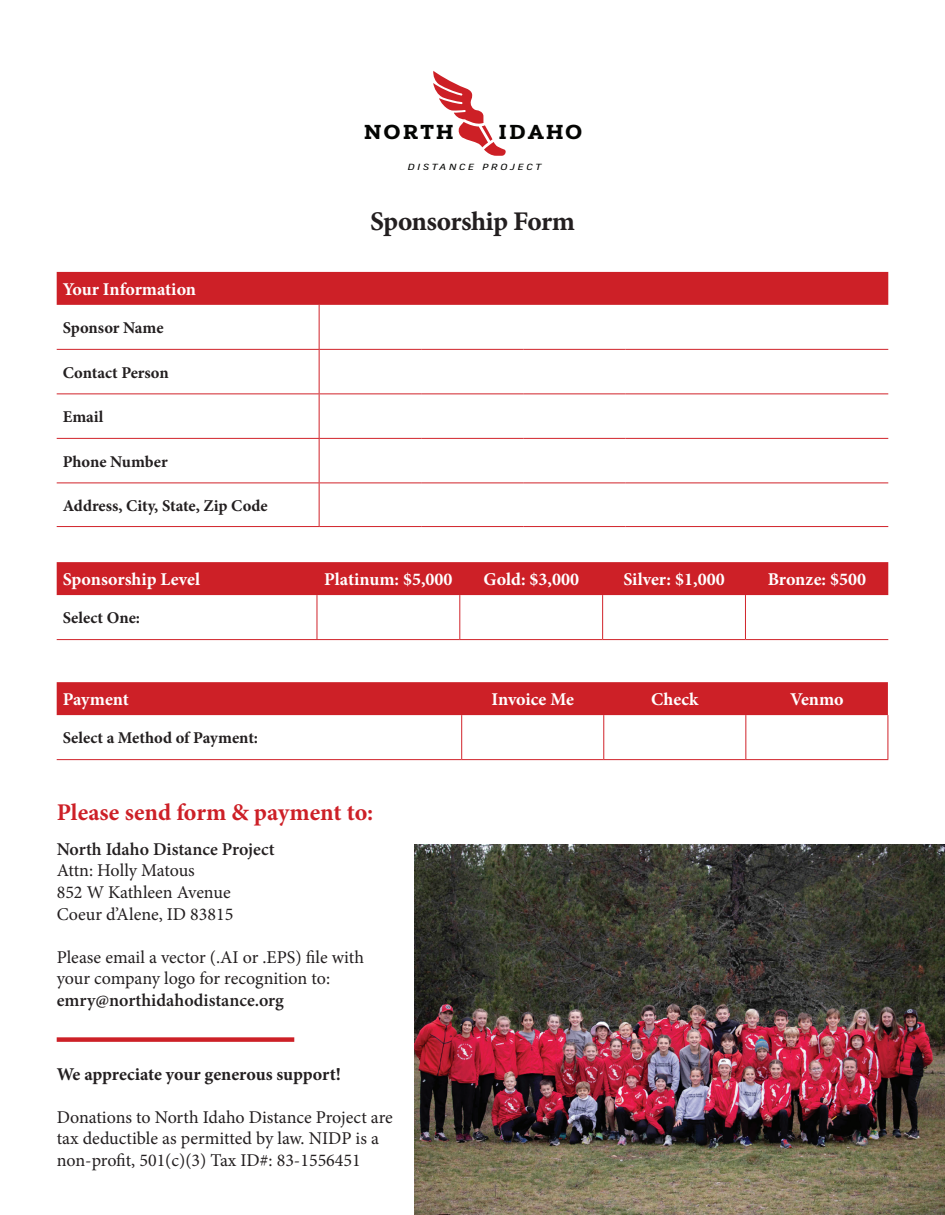
<style>
.page{position:relative;width:945px;height:1215px;background:#fff}
.page>*{position:absolute;margin:0;border:0;box-sizing:border-box;transform-origin:0 0}
.t1{font:27px "Minion Pro Bold Capt";letter-spacing:-.025em;color:#231f20}
.t2{font:700 24px "Minion Pro";color:#cd2027}
.t3{font:900 expanded 20.1px "Yorkten Slab";letter-spacing:.095em;color:#040503}
.t4{font:18px/21.6px "Minion Pro";color:#231f20}
.t5{font:700 18px "Minion Pro";color:#fff}
.t6{font:600 18px "Minion Pro";color:#231f20}
.t7{font:700 18px "Minion Pro";letter-spacing:-.005em;color:#231f20}
.t8{font:700 16.5px "Minion Pro";color:#231f20}
.t9{font:italic 8.55px "New Frank";letter-spacing:.2em;color:#040503;scale:1.35 1}
</style>
<div class="page">
<svg style="left:433px;top:71px;width:73px;height:85px"></svg>
<div style="left:57px;top:272px;width:831px;height:33px;background:#cd2027"></div>
<hr style="left:319px;top:305px;width:1px;height:44px;background:#d1232a">
<hr style="left:57px;top:349px;width:262px;height:1px;background:#d1232a">
<hr style="left:319px;top:349px;width:102px;height:1px;background:#d1232a">
<hr style="left:319px;top:350px;width:1px;height:44px;background:#d1232a">
<hr style="left:421px;top:349px;width:102px;height:1px;background:#d1232a">
<hr style="left:523px;top:349px;width:102px;height:1px;background:#d1232a">
<hr style="left:625px;top:349px;width:263px;height:1px;background:#d1232a">
<hr style="left:57px;top:394px;width:262px;height:1px;background:#d1232a">
<hr style="left:319px;top:394px;width:102px;height:1px;background:#d1232a">
<hr style="left:319px;top:394px;width:1px;height:44px;background:#d1232a">
<hr style="left:421px;top:394px;width:102px;height:1px;background:#d1232a">
<hr style="left:523px;top:394px;width:102px;height:1px;background:#d1232a">
<hr style="left:625px;top:394px;width:263px;height:1px;background:#d1232a">
<hr style="left:57px;top:438px;width:262px;height:1px;background:#d1232a">
<hr style="left:319px;top:438px;width:102px;height:1px;background:#d1232a">
<hr style="left:319px;top:439px;width:1px;height:44px;background:#d1232a">
<hr style="left:421px;top:438px;width:102px;height:1px;background:#d1232a">
<hr style="left:523px;top:438px;width:102px;height:1px;background:#d1232a">
<hr style="left:625px;top:438px;width:263px;height:1px;background:#d1232a">
<hr style="left:57px;top:483px;width:262px;height:1px;background:#d1232a">
<hr style="left:319px;top:483px;width:102px;height:1px;background:#d1232a">
<hr style="left:319px;top:483px;width:1px;height:43px;background:#d1232a">
<hr style="left:421px;top:483px;width:102px;height:1px;background:#d1232a">
<hr style="left:523px;top:483px;width:102px;height:1px;background:#d1232a">
<hr style="left:625px;top:483px;width:263px;height:1px;background:#d1232a">
<hr style="left:57px;top:526px;width:262px;height:1px;background:#d1232a">
<hr style="left:319px;top:526px;width:102px;height:1px;background:#d1232a">
<hr style="left:421px;top:526px;width:102px;height:1px;background:#d1232a">
<hr style="left:523px;top:526px;width:102px;height:1px;background:#d1232a">
<hr style="left:625px;top:526px;width:263px;height:1px;background:#d1232a">
<img style="left:414px;top:844px;width:531px;height:371px">
<div style="left:57px;top:1037px;width:237px;height:5px;background:#cd2027"></div>
<div style="left:57px;top:562px;width:831px;height:33px;background:#cd2027"></div>
<hr style="left:317px;top:595px;width:1px;height:44px;background:#d1232a">
<hr style="left:459px;top:595px;width:1px;height:44px;background:#d1232a">
<hr style="left:602px;top:595px;width:1px;height:44px;background:#d1232a">
<hr style="left:745px;top:595px;width:1px;height:44px;background:#d1232a">
<hr style="left:57px;top:639px;width:260px;height:1px;background:#d1232a">
<hr style="left:317px;top:639px;width:143px;height:1px;background:#d1232a">
<hr style="left:460px;top:639px;width:143px;height:1px;background:#d1232a">
<hr style="left:603px;top:639px;width:142px;height:1px;background:#d1232a">
<hr style="left:745px;top:639px;width:143px;height:1px;background:#d1232a">
<div style="left:57px;top:682px;width:831px;height:33px;background:#cd2027"></div>
<hr style="left:461px;top:715px;width:1px;height:44px;background:#d1232a">
<hr style="left:603px;top:715px;width:1px;height:44px;background:#d1232a">
<hr style="left:745px;top:715px;width:1px;height:44px;background:#d1232a">
<hr style="left:888px;top:715px;width:1px;height:44px;background:#d1232a">
<hr style="left:57px;top:759px;width:405px;height:1px;background:#d1232a">
<hr style="left:462px;top:759px;width:142px;height:1px;background:#d1232a">
<hr style="left:604px;top:759px;width:142px;height:1px;background:#d1232a">
<hr style="left:746px;top:759px;width:142px;height:1px;background:#d1232a">
<p class="t3" style="left:364px;top:120px;width:92px">NORTH</p>
<p class="t3" style="left:499px;top:120px;width:85px">IDAHO</p>
<p class="t9" style="left:407px;top:162px;width:101px">DISTANCE PROJECT</p>
<p class="t5" style="left:63px;top:277px;width:135px">Your Information</p>
<p class="t8" style="left:63px;top:316px;width:102px">Sponsor Name</p>
<p class="t8" style="left:63px;top:361px;width:108px">Contact Person</p>
<p class="t8" style="left:63px;top:405px;width:42px">Email</p>
<p class="t8" style="left:63px;top:450px;width:106px">Phone Number</p>
<p class="t8" style="left:63px;top:494px;width:207px">Address, City, State, Zip Code</p>
<h1 class="t1" style="left:370px;top:202px;width:206px">Sponsorship Form</h1>
<p class="t5" style="left:63px;top:567px;width:139px">Sponsorship Level</p>
<p class="t5" style="left:324px;top:567px;width:130px">Platinum: $5,000</p>
<p class="t5" style="left:483px;top:567px;width:97px">Gold: $3,000</p>
<p class="t5" style="left:623px;top:567px;width:103px">Silver: $1,000</p>
<p class="t5" style="left:768px;top:567px;width:100px">Bronze: $500</p>
<p class="t8" style="left:63px;top:606px;width:79px">Select One:</p>
<p class="t5" style="left:63px;top:687px;width:68px">Payment</p>
<p class="t5" style="left:492px;top:687px;width:84px">Invoice Me</p>
<p class="t5" style="left:651px;top:687px;width:49px">Check</p>
<p class="t5" style="left:790px;top:687px;width:55px">Venmo</p>
<p class="t8" style="left:63px;top:726px;width:197px">Select a Method of Payment:</p>
<h2 class="t2" style="left:57px;top:795px;width:318px">Please send form &amp; payment to:</h2>
<p class="t6" style="left:57px;top:837px;width:220px">North Idaho Distance Project</p>
<p class="t4" style="left:57px;top:860px;width:178px">Attn: Holly Matous<br>852 W Kathleen Avenue<br>Coeur d’Alene, ID 83815</p>
<p class="t4" style="left:57px;top:946px;width:309px">Please email a vector (.AI or .EPS) file with your company logo for recognition to:</p>
<p class="t6" style="left:57px;top:988px;width:229px">emry@northidahodistance.org</p>
<p class="t7" style="left:57px;top:1061px;width:286px">We appreciate your generous support!</p>
<p class="t4" style="left:57px;top:1106px;width:338px">Donations to North Idaho Distance Project are tax deductible as permitted by law. NIDP is a non-profit, 501(c)(3) Tax ID#: 83-1556451</p>
</div>
